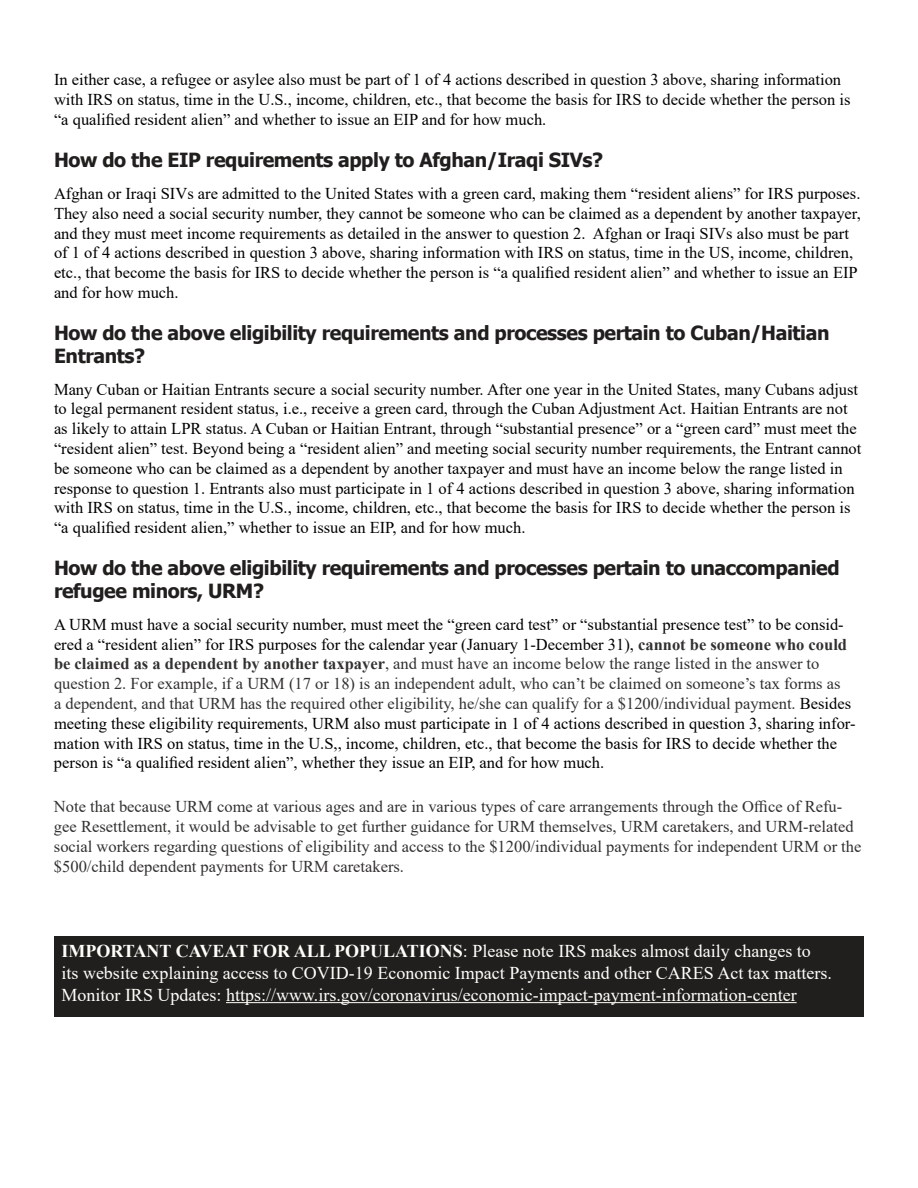
<style>
.page{position:relative;width:918px;height:1188px;background:#fff}
.page>*{position:absolute;margin:0;border:0;box-sizing:border-box;transform-origin:0 0}
.t1{font:700 19.5px/22.5px "Tahoma";letter-spacing:-.02em;color:#201f1e}
.t2{font:18px/21.6px "Times New Roman";color:#fffef9}
.t3{font:16.5px/19.8px "Times New Roman";color:#000}
.t4{font:16.5px/19.8px "Times New Roman";color:#323130}
.s1{font-weight:700;color:#323130}
.s2{color:#323130}
.s3{font-weight:700}
</style>
<div class="page">
<div style="left:54px;top:936px;width:810px;height:81px;background:#201f1e"></div>
<hr style="left:226px;top:1002px;width:571px;height:1px;background:#fffef9">
<p class="t3" style="left:54px;top:69px;width:798px">In either case, a refugee or asylee also must be part of 1 of 4 actions described in question 3 above, sharing information with IRS on status, time in the U.S., income, children, etc., that become the basis for IRS to decide whether the person is “a qualified resident alien” and whether to issue an EIP and for how much.</p>
<p class="t1" style="left:54px;top:150px;width:551px">How do the EIP requirements apply to Afghan/Iraqi SIVs?</p>
<p class="t3" style="left:54px;top:183px;width:808px">Afghan or Iraqi SIVs are admitted to the United States with a green card, making them “resident aliens” for IRS purposes.<br>They also need a social security number, they cannot be someone who can be claimed as a dependent by another taxpayer, and they must meet income requirements as detailed in the answer to question 2. Afghan or Iraqi SIVs also must be part of 1 of 4 actions described in question 3 above, sharing information with IRS on status, time in the US, income, children, etc., that become the basis for IRS to decide whether the person is “a qualified resident alien” and whether to issue an EIP and for how much.</p>
<p class="t1" style="left:54px;top:323px;width:777px">How do the above eligibility requirements and processes pertain to Cuban/Haitian<br>Entrants?</p>
<p class="t3" style="left:54px;top:379px;width:809px">Many Cuban or Haitian Entrants secure a social security number. After one year in the United States, many Cubans adjust to legal permanent resident status, i.e., receive a green card, through the Cuban Adjustment Act. Haitian Entrants are not as likely to attain LPR status. A Cuban or Haitian Entrant, through “substantial presence” or a “green card” must meet the “resident alien” test. Beyond being a “resident alien” and meeting social security number requirements, the Entrant cannot be someone who can be claimed as a dependent by another taxpayer and must have an income below the range listed in response to question 1. Entrants also must participate in 1 of 4 actions described in question 3 above, sharing information with IRS on status, time in the U.S., income, children, etc., that become the basis for IRS to decide whether the person is “a qualified resident alien,” whether to issue an EIP, and for how much.</p>
<p class="t1" style="left:54px;top:558px;width:787px">How do the above eligibility requirements and processes pertain to unaccompanied refugee minors, URM?</p>
<p class="t3" style="left:54px;top:614px;width:803px">A URM must have a social security number, must meet the “green card test” or “substantial presence test” to be consid&shy;ered a “resident alien” for IRS purposes for the calendar year (January 1-December 31), <span class="s1">cannot be someone who could be claimed as a dependent by another taxpayer</span><span class="s2">, and must have an income below the range listed in the answer to question 2. For example, if a URM (17 or 18) is an independent adult, who can’t be claimed on someone’s tax forms as<br>a dependent, and that URM has the required other eligibility, he/she can qualify for a $1200/individual payment.</span> Besides meeting these eligibility requirements, URM also must participate in 1 of 4 actions described in question 3, sharing infor&shy;mation with IRS on status, time in the U.S,, income, children, etc., that become the basis for IRS to decide whether the person is “a qualified resident alien”, whether they issue an EIP, and for how much.</p>
<p class="t4" style="left:54px;top:796px;width:809px">Note that because URM come at various ages and are in various types of care arrangements through the Office of Refu&shy;gee Resettlement, it would be advisable to get further guidance for URM themselves, URM caretakers, and URM-related social workers regarding questions of eligibility and access to the $1200/individual payments for independent URM or the $500/child dependent payments for URM caretakers.</p>
<p class="t2" style="left:62px;top:940px;width:772px"><span class="s3">IMPORTANT CAVEAT FOR ALL POPULATIONS</span>: Please note IRS makes almost daily changes to its website explaining access to COVID-19 Economic Impact Payments and other CARES Act tax matters.<br>Monitor IRS Updates: https://www.irs.gov/coronavirus/economic-impact-payment-information-center</p>
</div>
